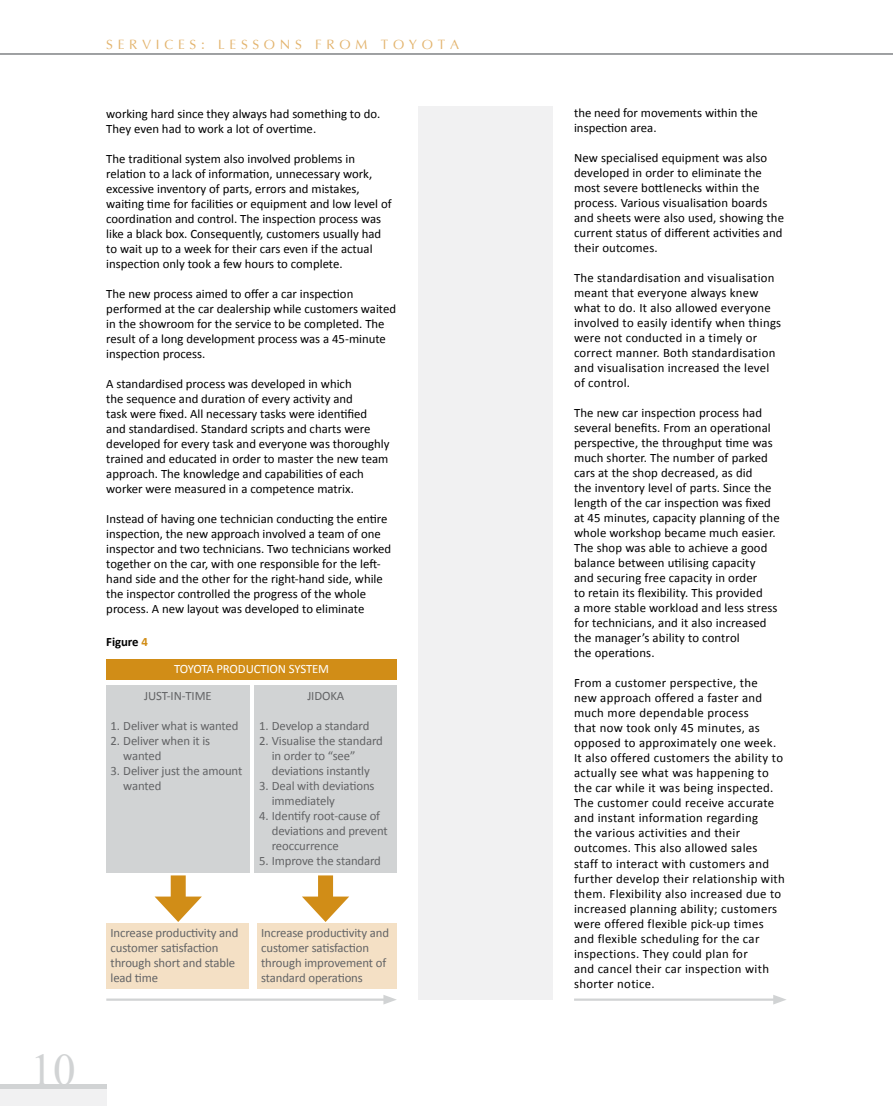
<style>
.page{position:relative;width:893px;height:1106px;background:#fff}
.page>*{position:absolute;margin:0;border:0;box-sizing:border-box;transform-origin:0 0}
.t1{font:45px "Times New Roman";color:#d1d3d4}
.t2{font:13.5px "Opulent";color:#e3b46e}
.t3{font:12.75px/15px "Calibri";letter-spacing:.005em;color:#000}
.t4{font:12.75px/15px "Calibri";letter-spacing:.025em;color:#000}
.t5{font:12.75px/15px "Calibri";letter-spacing:-.01em;color:#636466}
.t6{font:12.75px "Calibri";letter-spacing:-.01em;color:#fff}
.t7{font:700 12.75px "Calibri";letter-spacing:-.005em;color:#000}
.s1{color:#d18d17}
</style>
<div class="page">
<div style="left:0;top:1086px;width:106px;height:20px;background:#f1f1f2"></div>
<hr style="left:0;top:1084px;width:106px;height:4px;background:#d1d3d4">
<hr style="left:106px;top:998px;width:282px;height:2px;background:#d1d3d4">
<svg style="left:383px;top:995px;width:14px;height:9px"></svg>
<hr style="left:574px;top:998px;width:203px;height:2px;background:#d1d3d4">
<svg style="left:773px;top:995px;width:13px;height:9px"></svg>
<hr style="left:0;top:53px;width:893px;height:2px;background:#808285">
<div style="left:418px;top:106px;width:135px;height:893px;background:#f1f1f2"></div>
<div style="left:106px;top:659px;width:291px;height:20px;background:#d18d17"></div>
<div style="left:106px;top:685px;width:143px;height:187px;background:#d1d3d4"></div>
<div style="left:255px;top:685px;width:142px;height:187px;background:#d1d3d4"></div>
<div style="left:257px;top:923px;width:140px;height:65px;background:#f4e0c5"></div>
<div style="left:106px;top:923px;width:142px;height:65px;background:#f4e0c5"></div>
<div style="left:318px;top:875px;width:15px;height:31px;background:#d18d17"></div>
<svg style="left:302px;top:896px;width:47px;height:26px"></svg>
<div style="left:171px;top:875px;width:15px;height:31px;background:#d18d17"></div>
<svg style="left:155px;top:896px;width:47px;height:26px"></svg>
<h1 class="t1" style="left:31px;top:1039px;width:46px">10</h1>
<p class="t2" style="left:106px;top:36px;width:24px">S ERVICES</p>
<p class="t2" style="left:201px;top:36px;width:30px">: LESSONS</p>
<p class="t2" style="left:315px;top:36px;width:14px">FROM</p>
<p class="t2" style="left:381px;top:36px;width:27px">T OYOT</p>
<p class="t2" style="left:450px;top:36px;width:11px">A</p>
<p class="t3" style="left:106px;top:105px;width:276px">working hard since they always had something to do.<br>They even had to work a lot of overtime.</p>
<p class="t3" style="left:106px;top:150px;width:287px">The traditional system also involved problems in relation to a lack of information, unnecessary work, excessive inventory of parts, errors and mistakes, waiting time for facilities or equipment and low level of coordination and control. The inspection process was like a black box. Consequently, customers usually had to wait up to a week for their cars even if the actual inspection only took a few hours to complete.</p>
<p class="t3" style="left:106px;top:285px;width:291px">The new process aimed to offer a car inspection performed at the car dealership while customers waited in the showroom for the service to be completed. The result of a long development process was a 45-minute inspection process.</p>
<p class="t3" style="left:106px;top:375px;width:285px">A standardised process was developed in which<br>the sequence and duration of every activity and<br>task were fixed. All necessary tasks were identified and standardised. Standard scripts and charts were developed for every task and everyone was thoroughly trained and educated in order to master the new team approach. The knowledge and capabilities of each worker were measured in a competence matrix.</p>
<p class="t3" style="left:106px;top:510px;width:286px">Instead of having one technician conducting the entire inspection, the new approach involved a team of one inspector and two technicians. Two technicians worked together on the car, with one responsible for the left&shy;hand side and the other for the right-hand side, while the inspector controlled the progress of the whole process. A new layout was developed to eliminate</p>
<p class="t7" style="left:106px;top:633px;width:43px">Figure <span class="s1">4</span></p>
<p class="t6" style="left:174px;top:660px;width:157px">TOYOTA PRODUCTION SYSTEM</p>
<p class="t5" style="left:144px;top:687px;width:69px">JUST-IN-TIME</p>
<p class="t5" style="left:111px;top:717px;width:129px">1. Deliver what is wanted</p>
<p class="t5" style="left:123px;top:732px;width:88px;text-indent:-13px">2. Deliver when it is wanted</p>
<p class="t5" style="left:123px;top:762px;width:121px;text-indent:-13px">3. Deliver just the amount wanted</p>
<p class="t5" style="left:307px;top:687px;width:38px">JIDOKA</p>
<p class="t5" style="left:259px;top:717px;width:112px">1. Develop a standard</p>
<p class="t5" style="left:272px;top:732px;width:113px;text-indent:-13px">2. Visualise the standard in order to “see” deviations instantly</p>
<p class="t5" style="left:272px;top:777px;width:104px;text-indent:-13px">3. Deal with deviations immediately</p>
<p class="t5" style="left:272px;top:807px;width:117px;text-indent:-13px">4. Identify root-cause of deviations and prevent reoccurrence</p>
<p class="t5" style="left:259px;top:852px;width:123px">5. Improve the standard</p>
<p class="t5" style="left:111px;top:924px;width:129px">Increase productivity and customer satisfaction through short and stable lead time</p>
<p class="t5" style="left:261px;top:924px;width:129px">Increase productivity and customer satisfaction through improvement of standard operations</p>
<p class="t3" style="left:574px;top:105px;width:185px">the need for movements within the inspection area.</p>
<p class="t3" style="left:574px;top:150px;width:212px">New specialised equipment was also developed in order to eliminate the most severe bottlenecks within the process. Various visualisation boards and sheets were also used, showing the current status of different activities and their outcomes.</p>
<p class="t3" style="left:574px;top:270px;width:209px">The standardisation and visualisation meant that everyone always knew what to do. It also allowed everyone involved to easily identify when things were not conducted in a timely or correct manner. Both standardisation and visualisation increased the level of control.</p>
<p class="t3" style="left:574px;top:405px;width:207px">The new car inspection process had several benefits. From an operational perspective, the throughput time was much shorter. The number of parked cars at the shop decreased, as did<br>the inventory level of parts. Since the length of the car inspection was fixed at 45 minutes, capacity planning of the whole workshop became much easier.<br>The shop was able to achieve a good balance between utilising capacity<br>and securing free capacity in order<br>to retain its flexibility. This provided<br>a more stable workload and less stress for technicians, and it also increased the manager’s ability to control<br>the operations.</p>
<p class="t4" style="left:574px;top:675px;width:212px">From a customer perspective, the<br>new approach offered a faster and much more dependable process<br>that now took only 45 minutes, as opposed to approximately one week.<br>It also offered customers the ability to actually see what was happening to the car while it was being inspected.<br>The customer could receive accurate and instant information regarding<br>the various activities and their outcomes. This also allowed sales<br>staff to interact with customers and further develop their relationship with them. Flexibility also increased due to increased planning ability; customers were offered flexible pick-up times and flexible scheduling for the car inspections. They could plan for<br>and cancel their car inspection with shorter notice.</p>
</div>
